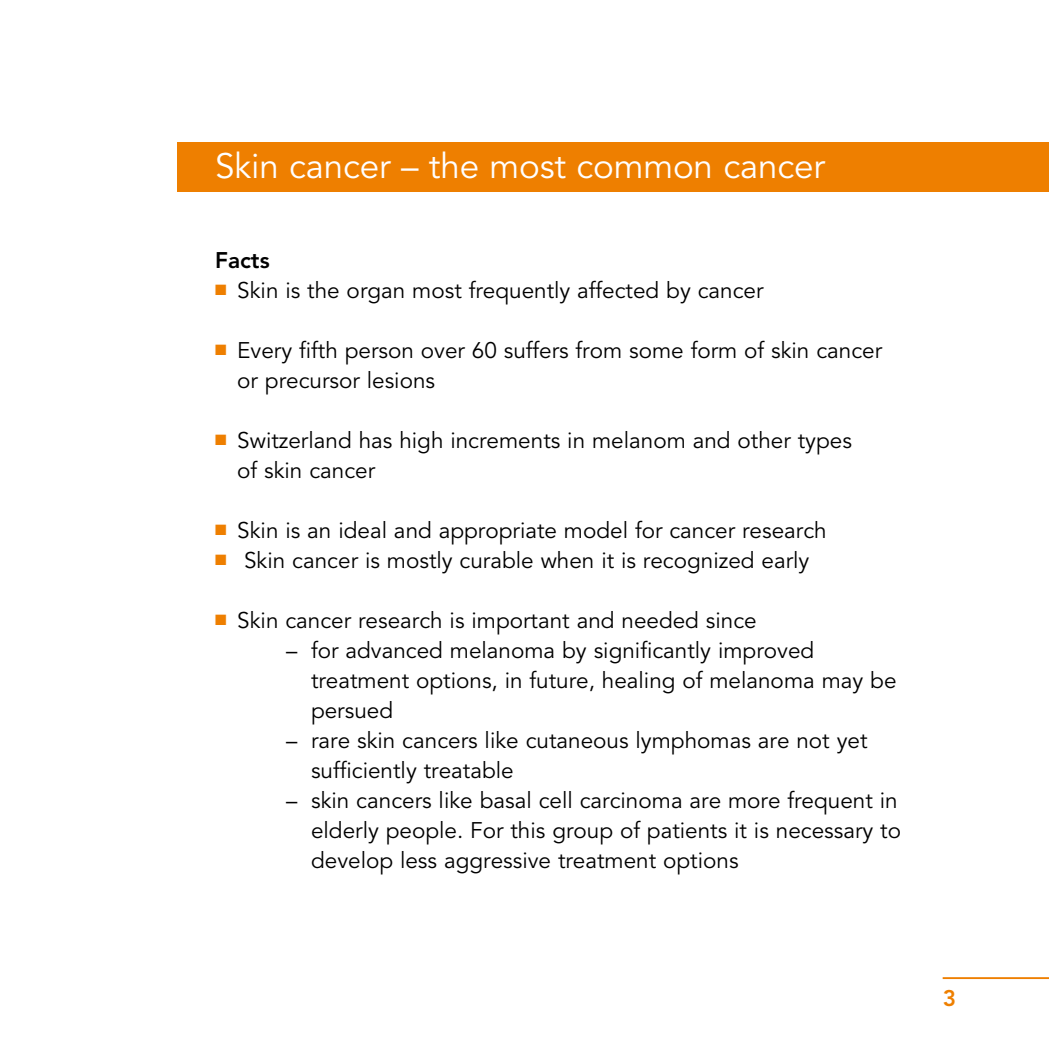
<style>
.page{position:relative;width:1049px;height:1049px;background:#fff}
.page>*{position:absolute;margin:0;border:0;box-sizing:border-box;transform-origin:0 0}
.t1{font:35px "Avenir";letter-spacing:-.005em;color:#fff}
.t2{font:22.5px/30px "Avenir";color:#000}
.t3{font:800 22.5px "Avenir LT Std";color:#000}
.t4{font:800 22.5px "Avenir LT Std";color:#ee7f00}
.s1{color:#ee7f00}
</style>
<div class="page">
<div style="left:177px;top:142px;width:872px;height:49px;background:#ee7f00"></div>
<hr style="left:943px;top:977px;width:106px;height:2px;background:#ee7f00">
<h1 class="t1" style="left:215px;top:145px;width:611px">Skin cancer – the most common cancer</h1>
<p class="t3" style="left:215px;top:246px;width:56px">Facts</p>
<p class="t2" style="left:215px;top:275px;width:550px"><span class="s1">■</span> Skin is the organ most frequently affected by cancer</p>
<p class="t2" style="left:237px;top:335px;width:646px;text-indent:-22px"><span class="s1">■</span> Every fifth person over 60 suffers from some form of skin cancer or precursor lesions</p>
<p class="t2" style="left:237px;top:425px;width:616px;text-indent:-22px"><span class="s1">■</span> Switzerland has high increments in melanom and other types of skin cancer</p>
<p class="t2" style="left:215px;top:515px;width:613px"><span class="s1">■</span> Skin is an ideal and appropriate model for cancer research</p>
<p class="t2" style="left:215px;top:545px;width:596px"><span class="s1">■</span> Skin cancer is mostly curable when it is recognized early</p>
<p class="t2" style="left:215px;top:605px;width:543px"><span class="s1">■</span> Skin cancer research is important and needed since</p>
<p class="t2" style="left:311px;top:635px;width:587px;text-indent:-25px">– for advanced melanoma by significantly improved treatment options, in future, healing of melanoma may be persued</p>
<p class="t2" style="left:311px;top:725px;width:558px;text-indent:-25px">– rare skin cancers like cutaneous lymphomas are not yet sufficiently treatable</p>
<p class="t2" style="left:311px;top:785px;width:591px;text-indent:-25px">– skin cancers like basal cell carcinoma are more frequent in elderly people. For this group of patients it is necessary to develop less aggressive treatment options</p>
<p class="t4" style="left:943px;top:984px;width:15px">3</p>
</div>
